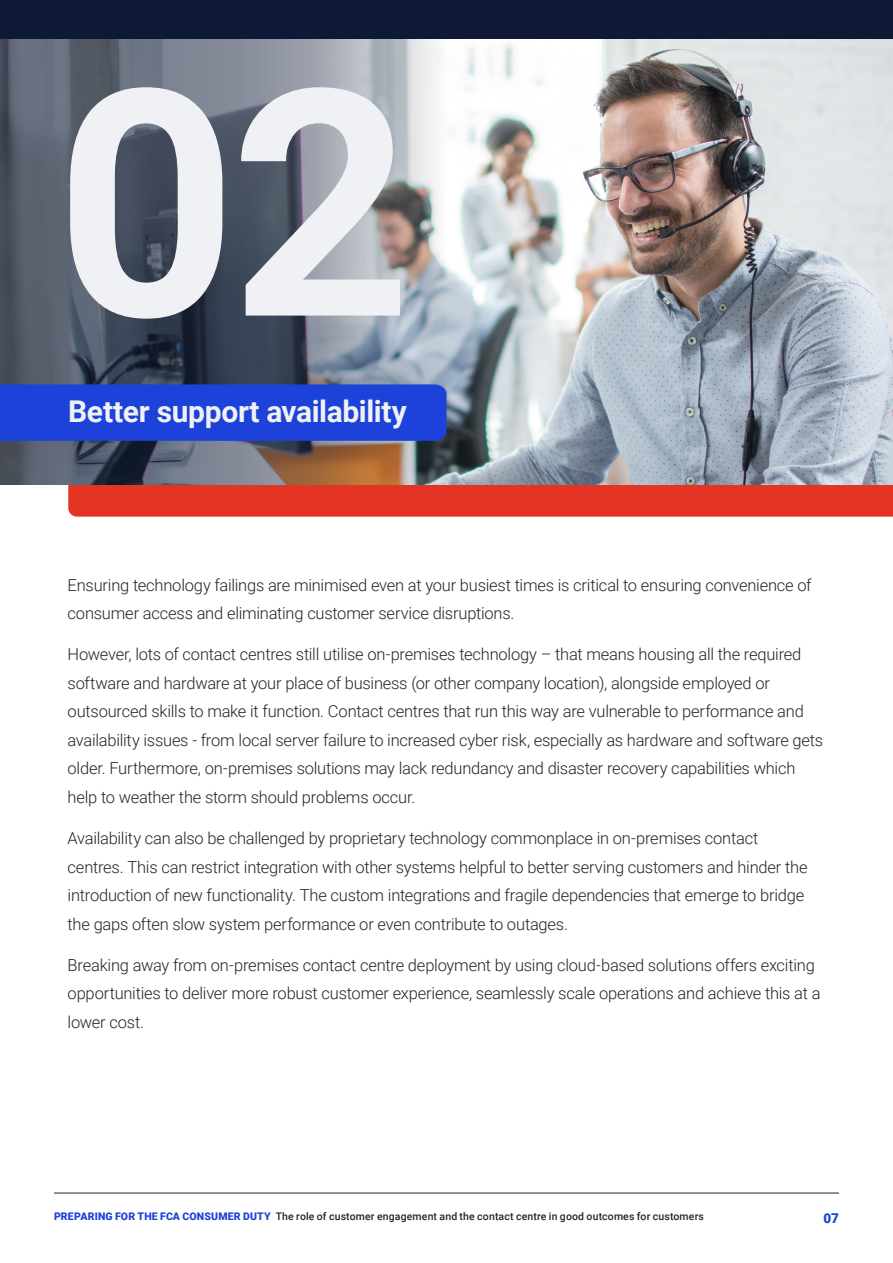
<style>
.page{position:relative;width:893px;height:1263px;background:#fff}
.page>*{position:absolute;margin:0;border:0;box-sizing:border-box;transform-origin:0 0}
.t1{font:700 316.8px "Roboto";color:#eff1f5}
.t2{font:700 30px "Roboto";letter-spacing:-.01em;color:#eff1f5}
.t3{font:300 16.5px/28.5px "Roboto";letter-spacing:-.015em;color:#212529}
.t4{font:900 13.5px "Roboto";color:#1d42d9}
.t5{font:500 10.5px "Roboto";letter-spacing:.01em;color:#212529}
.s1{font-weight:900;color:#1d42d9}
</style>
<div class="page">
<hr style="left:54px;top:1192px;width:785px;height:1px;background:#212529">
<div style="left:68px;top:485px;width:825px;height:32px;background:#e43424"></div>
<img style="left:446px;top:38px;width:447px;height:447px">
<svg style="left:0;top:38px;width:446px;height:447px;background:#6c727d"></svg>
<div style="left:0;top:384px;width:446px;height:57px;background:#1d42d9"></div>
<div style="left:0;top:0;width:893px;height:38px;background:#0e1a35"></div>
<h1 class="t1" style="left:55px;top:-19px;width:358px">02</h1>
<h2 class="t2" style="left:68px;top:390px;width:340px">Better support availability</h2>
<p class="t3" style="left:68px;top:570px;width:746px">Ensuring technology failings are minimised even at your busiest times is critical to ensuring convenience of consumer access and eliminating customer service disruptions.</p>
<p class="t3" style="left:68px;top:639px;width:757px">However, lots of contact centres still utilise on-premises technology – that means housing all the required software and hardware at your place of business (or other company location), alongside employed or outsourced skills to make it function. Contact centres that run this way are vulnerable to performance and availability issues - from local server failure to increased cyber risk, especially as hardware and software gets older. Furthermore, on-premises solutions may lack redundancy and disaster recovery capabilities which help to weather the storm should problems occur.</p>
<p class="t3" style="left:68px;top:823px;width:741px">Availability can also be challenged by proprietary technology commonplace in on-premises contact centres. This can restrict integration with other systems helpful to better serving customers and hinder the introduction of new functionality. The custom integrations and fragile dependencies that emerge to bridge the gaps often slow system performance or even contribute to outages.</p>
<p class="t3" style="left:68px;top:950px;width:754px">Breaking away from on-premises contact centre deployment by using cloud-based solutions offers exciting opportunities to deliver more robust customer experience, seamlessly scale operations and achieve this at a lower cost.</p>
<p class="t5" style="left:54px;top:1208px;width:651px"><span class="s1">PREPARING FOR THE FCA CONSUMER DUTY</span> The role of customer engagement and the contact centre in good outcomes for customers</p>
<p class="t4" style="left:823px;top:1208px;width:17px">07</p>
</div>
